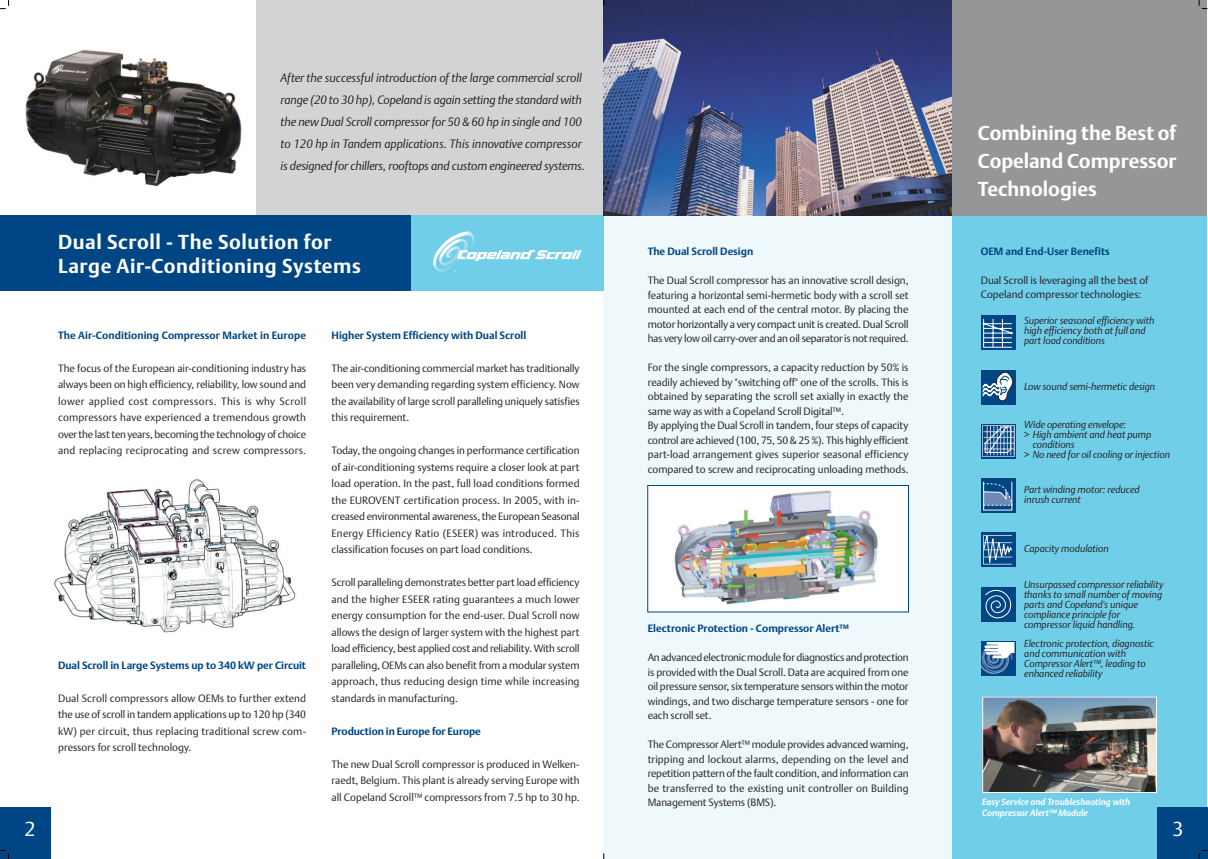
<style>
.page{position:relative;width:1208px;height:859px;background:#fff}
.page>*{position:absolute;margin:0;border:0;box-sizing:border-box;transform-origin:0 0}
.t1{font:700 20px/28px "DTL Argo T";letter-spacing:.02em;color:#fff}
.t2{font:20px "DTL Argo T Light";color:#fff}
.t3{font:italic 12px/22px "DTL Argo T Light";letter-spacing:-.01em;color:#231f20}
.t4{font:10.5px/16.5px "DTL Argo T Light";color:#231f20;text-align:justify}
.t5{font:700 10.5px "DTL Argo T";color:#004685}
.t6{font:italic 10px/10px "DTL Argo T Light";letter-spacing:-.005em;color:#231f20}
.t7{font:italic 700 9px/11px "DTL Argo T";color:#fff}
</style>
<div class="page">
<div style="left:604px;top:9px;width:595px;height:850px;background:#eff8fb"></div>
<div style="left:952px;top:215px;width:255px;height:644px;background:#70cee9"></div>
<div style="left:0;top:808px;width:51px;height:51px;background:#004685"></div>
<div style="left:256px;top:0;width:348px;height:291px;background:#d1d3d4"></div>
<div style="left:0;top:215px;width:604px;height:76px;background:#70cee9"></div>
<div style="left:0;top:215px;width:411px;height:76px;background:#004685"></div>
<div style="left:1157px;top:808px;width:50px;height:51px;background:#004685"></div>
<img style="left:604px;top:0;width:348px;height:215px">
<div style="left:952px;top:0;width:255px;height:215px;background:#949698"></div>
<svg style="left:433px;top:231px;width:149px;height:41px"></svg>
<img style="left:984px;top:698px;width:171px;height:93px">
<div style="left:982px;top:696px;width:175px;height:97px;border:1px solid #fff"></div>
<img style="left:54px;top:479px;width:242px;height:154px">
<div style="left:981px;top:533px;width:34px;height:34px;background:#004685"></div>
<svg style="left:983px;top:532px;width:30px;height:33px"></svg>
<div style="left:981px;top:641px;width:34px;height:35px;background:#004685"></div>
<svg style="left:981px;top:642px;width:33px;height:32px"></svg>
<div style="left:981px;top:424px;width:34px;height:34px;background:#aebad7"></div>
<div style="left:982px;top:426px;width:32px;height:31px;background:#a0aed0"></div>
<hr style="left:983px;top:426px;width:1px;height:30px;background:#bbc5dd">
<hr style="left:984px;top:455px;width:30px;height:1px;background:#bbc5dd">
<svg style="left:984px;top:426px;width:30px;height:29px"></svg>
<div style="left:648px;top:485px;width:261px;height:127px;background:#fff"></div>
<img style="left:674px;top:490px;width:204px;height:115px">
<div style="left:647px;top:485px;width:262px;height:127px;border:1px solid #004685"></div>
<svg style="left:981px;top:478px;width:34px;height:35px"></svg>
<svg style="left:983px;top:483px;width:29px;height:23px"></svg>
<svg style="left:1199px;top:0;width:8px;height:9px"></svg>
<svg style="left:1199px;top:850px;width:8px;height:9px"></svg>
<svg style="left:0;top:0;width:9px;height:9px"></svg>
<svg style="left:0;top:850px;width:9px;height:9px"></svg>
<div style="left:981px;top:316px;width:34px;height:34px;background:#004685"></div>
<svg style="left:982px;top:319px;width:31px;height:29px"></svg>
<div style="left:981px;top:370px;width:34px;height:34px;background:#004685"></div>
<svg style="left:982px;top:371px;width:31px;height:31px"></svg>
<div style="left:981px;top:587px;width:34px;height:34px;background:#004685"></div>
<svg style="left:985px;top:589px;width:27px;height:30px"></svg>
<img style="left:25px;top:50px;width:217px;height:137px">
<p class="t3" style="left:281px;top:67px;width:306px">After the successful introduction of the large commercial scroll range (20 to 30 hp), Copeland is again setting the standard with the new Dual Scroll compressor for 50 &amp; 60 hp in single and 100 to 120 hp in Tandem applications. This innovative compressor is designed for chillers, rooftops and custom engineered systems.</p>
<h1 class="t1" style="left:58px;top:231px;width:304px;line-height:24px">Dual Scroll - The Solution for<br>Large Air-Conditioning Systems</h1>
<p class="t5" style="left:58px;top:331px;width:249px">The Air-Conditioning Compressor Market in Europe</p>
<p class="t4" style="left:58px;top:361px;width:250px">The focus of the European air-conditioning industry has always been on high efficiency, reliability, low sound and lower applied cost compressors. This is why Scroll compressors have experienced a tremendous growth over the last ten years, becoming the technology of choice and replacing reciprocating and screw compressors.</p>
<p class="t5" style="left:58px;top:661px;width:249px">Dual Scroll in Large Systems up to 340 kW per Circuit</p>
<p class="t4" style="left:58px;top:691px;width:250px">Dual Scroll compressors allow OEMs to further extend the use of scroll in tandem applications up to 120 hp (340 kW) per circuit, thus replacing traditional screw com&shy;pressors for scroll technology.</p>
<p class="t5" style="left:332px;top:331px;width:196px">Higher System Efficiency with Dual Scroll</p>
<p class="t4" style="left:332px;top:361px;width:250px">The air-conditioning commercial market has traditionally been very demanding regarding system efficiency. Now the availability of large scroll paralleling uniquely satisfies this requirement.</p>
<p class="t4" style="left:332px;top:443px;width:250px">Today, the ongoing changes in performance certification of air-conditioning systems require a closer look at part load operation. In the past, full load conditions formed the EUROVENT certification process. In 2005, with in&shy;creased environmental awareness, the European Seasonal Energy Efficiency Ratio (ESEER) was introduced. This classification focuses on part load conditions.</p>
<p class="t4" style="left:332px;top:575px;width:250px">Scroll paralleling demonstrates better part load efficiency and the higher ESEER rating guarantees a much lower energy consumption for the end-user. Dual Scroll now allows the design of larger system with the highest part load efficiency, best applied cost and reliability. With scroll paralleling, OEMs can also benefit from a modular system approach, thus reducing design time while increasing standards in manufacturing.</p>
<p class="t5" style="left:332px;top:727px;width:151px">Production in Europe for Europe</p>
<p class="t4" style="left:332px;top:757px;width:250px">The new Dual Scroll compressor is produced in Welken&shy;raedt, Belgium. This plant is already serving Europe with all Copeland Scroll™ compressors from 7.5 hp to 30 hp.</p>
<p class="t5" style="left:648px;top:247px;width:107px">The Dual Scroll Design</p>
<p class="t4" style="left:648px;top:274px;width:262px;line-height:14.5px">The Dual Scroll compressor has an innovative scroll design, featuring a horizontal semi-hermetic body with a scroll set mounted at each end of the central motor. By placing the motor horizontally a very compact unit is created. Dual Scroll has very low oil carry-over and an oil separator is not required.</p>
<p class="t4" style="left:648px;top:361px;width:262px;line-height:14.5px;text-align:left">For the single compressors, a capacity reduction by 50% is readily achieved by "switching off" one of the scrolls. This is obtained by separating the scroll set axially in exactly the same way as with a Copeland Scroll Digital™.<br>By applying the Dual Scroll in tandem, four steps of capacity control are achieved (100, 75, 50 &amp; 25 %). This highly efficient part-load arrangement gives superior seasonal efficiency compared to screw and reciprocating unloading methods.</p>
<p class="t5" style="left:648px;top:624px;width:203px">Electronic Protection - Compressor Alert™</p>
<p class="t4" style="left:648px;top:651px;width:262px;line-height:14.5px">An advanced electronic module for diagnostics and protection is provided with the Dual Scroll. Data are acquired from one oil pressure sensor, six temperature sensors within the motor windings, and two discharge temperature sensors - one for each scroll set.</p>
<p class="t4" style="left:648px;top:738px;width:262px;line-height:14.5px">The Compressor Alert™ module provides advanced warning, tripping and lockout alarms, depending on the level and repetition pattern of the fault condition, and information can be transferred to the existing unit controller on Building Management Systems (BMS).</p>
<h1 class="t1" style="left:978px;top:120px;width:200px;text-align:justify">Combining the Best of Copeland Compressor Technologies</h1>
<p class="t5" style="left:981px;top:247px;width:130px">OEM and End-User Benefits</p>
<p class="t4" style="left:981px;top:274px;width:169px;line-height:14.3px">Dual Scroll is leveraging all the best of<br>Copeland compressor technologies:</p>
<p class="t6" style="left:1024px;top:317px;width:132px">Superior seasonal efficiency with high efficiency both at full and part load conditions</p>
<p class="t6" style="left:1024px;top:382px;width:133px">Low sound semi-hermetic design</p>
<p class="t6" style="left:1024px;top:421px;width:103px">Wide operating envelope:</p>
<p class="t6" style="left:1024px;top:431px;width:128px">&gt; High ambient and heat pump</p>
<p class="t6" style="left:1033px;top:441px;width:44px">conditions</p>
<p class="t6" style="left:1024px;top:451px;width:147px">&gt; No need for oil cooling or injection</p>
<p class="t6" style="left:1024px;top:486px;width:117px">Part winding motor: reduced inrush current</p>
<p class="t6" style="left:1024px;top:545px;width:86px">Capacity modulation</p>
<p class="t6" style="left:1024px;top:580px;width:141px">Unsurpassed compressor reliability thanks to small number of moving parts and Copeland's unique compliance principle for compressor liquid handling.</p>
<p class="t6" style="left:1024px;top:639px;width:131px">Electronic protection, diagnostic and communication with<br>Compressor Alert™, leading to enhanced reliability</p>
<p class="t7" style="left:982px;top:797px;width:150px">Easy Service and Troubleshooting with<br>Compressor Alert™ Module</p>
<h1 class="t2" style="left:25px;top:821px;width:13px">2</h1>
<h1 class="t2" style="left:1173px;top:821px;width:13px">3</h1>
</div>
